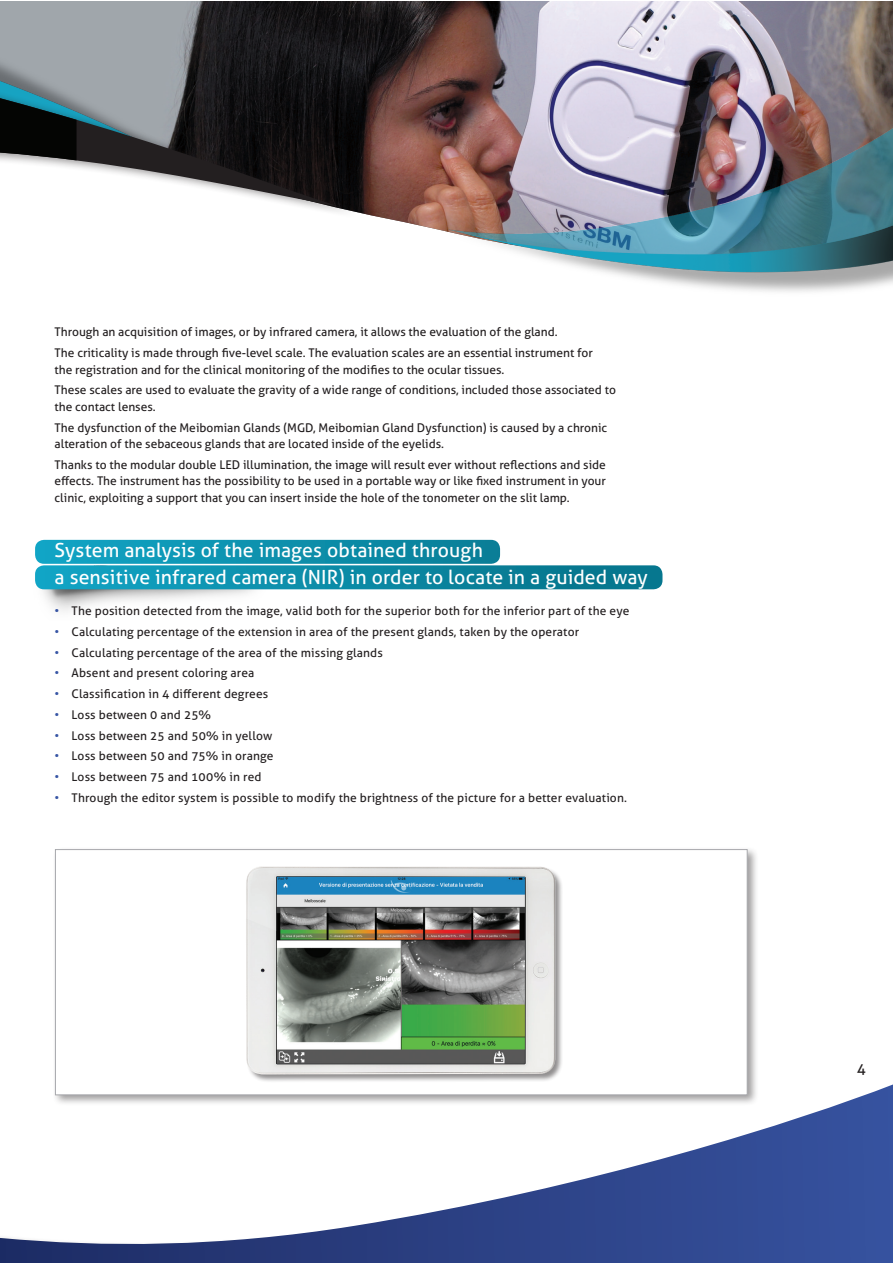
<style>
.page{position:relative;width:893px;height:1263px;background:#fff}
.page>*{position:absolute;margin:0;border:0;box-sizing:border-box;transform-origin:0 0}
.t1{font:19.5px/27px "Aller";letter-spacing:.005em;color:#fff}
.t2{font:15px "Aller";color:#231f20}
.t3{font:12px/20.7px "Aller";color:#231f20}
.s1{color:#3856a5}
</style>
<div class="page">
<div style="left:52px;top:846px;width:706px;height:260px;background:#231f20;opacity:.44"></div>
<div style="left:55px;top:849px;width:692px;height:246px;background:#fff;border:1px solid #a8a9ad"></div>
<img style="left:41px;top:539px;width:266px;height:72px">
<img style="left:340px;top:1px;width:552px;height:291px">
<svg style="left:35px;top:540px;width:627px;height:49px;background:#339fb7"></svg>
<div style="left:0;top:11px;width:360px;height:334px;background:#231f20;opacity:.43"></div>
<svg style="left:0;top:1px;width:340px;height:344px"></svg>
<img style="left:0;top:98px;width:77px;height:62px">
<img style="left:246px;top:866px;width:316px;height:195px">
<div style="left:0;top:1061px;width:892px;height:202px;background:#231f20;opacity:.43"></div>
<svg style="left:0;top:1084px;width:892px;height:179px"></svg>
<p class="t3" style="left:55px;top:322px;width:540px">Through an acquisition of images, or by infrared camera, it allows the evaluation of the gland.<br>The criticality is made through five-level scale. The evaluation scales are an essential instrument for</p>
<p class="t3" style="left:55px;top:359px;width:563px">the registration and for the clinical monitoring of the modifies to the ocular tissues.<br>These scales are used to evaluate the gravity of a wide range of conditions, included those associated to</p>
<p class="t3" style="left:55px;top:396px;width:554px">the contact lenses.<br>The dysfunction of the Meibomian Glands (MGD, Meibomian Gland Dysfunction) is caused by a chronic</p>
<p class="t3" style="left:55px;top:434px;width:553px">alteration of the sebaceous glands that are located inside of the eyelids.<br>Thanks to the modular double LED illumination, the image will result ever without reflections and side</p>
<p class="t3" style="left:55px;top:473px;width:553px;line-height:16.5px">effects. The instrument has the possibility to be used in a portable way or like fixed instrument in your clinic, exploiting a support that you can insert inside the hole of the tonometer on the slit lamp.</p>
<h1 class="t1" style="left:55px;top:536px;width:595px">System analysis of the images obtained through<br>a sensitive infrared camera (NIR) in order to locate in a guided way</h1>
<p class="t3" style="left:55px;top:601px;width:576px"><span class="s1">•</span> The position detected from the image, valid both for the superior both for the inferior part of the eye</p>
<p class="t3" style="left:55px;top:621px;width:526px"><span class="s1">•</span> Calculating percentage of the extension in area of the present glands, taken by the operator</p>
<p class="t3" style="left:55px;top:642px;width:330px"><span class="s1">•</span> Calculating percentage of the area of the missing glands</p>
<p class="t3" style="left:55px;top:663px;width:201px"><span class="s1">•</span> Absent and present coloring area</p>
<p class="t3" style="left:55px;top:684px;width:215px"><span class="s1">•</span> Classification in 4 different degrees</p>
<p class="t3" style="left:55px;top:704px;width:158px"><span class="s1">•</span> Loss between 0 and 25%</p>
<p class="t3" style="left:55px;top:725px;width:219px"><span class="s1">•</span> Loss between 25 and 50% in yellow</p>
<p class="t3" style="left:55px;top:746px;width:221px"><span class="s1">•</span> Loss between 50 and 75% in orange</p>
<p class="t3" style="left:55px;top:767px;width:208px"><span class="s1">•</span> Loss between 75 and 100% in red</p>
<p class="t3" style="left:55px;top:787px;width:574px"><span class="s1">•</span> Through the editor system is possible to modify the brightness of the picture for a better evaluation.</p>
<p class="t2" style="left:857px;top:1060px;width:10px">4</p>
</div>
